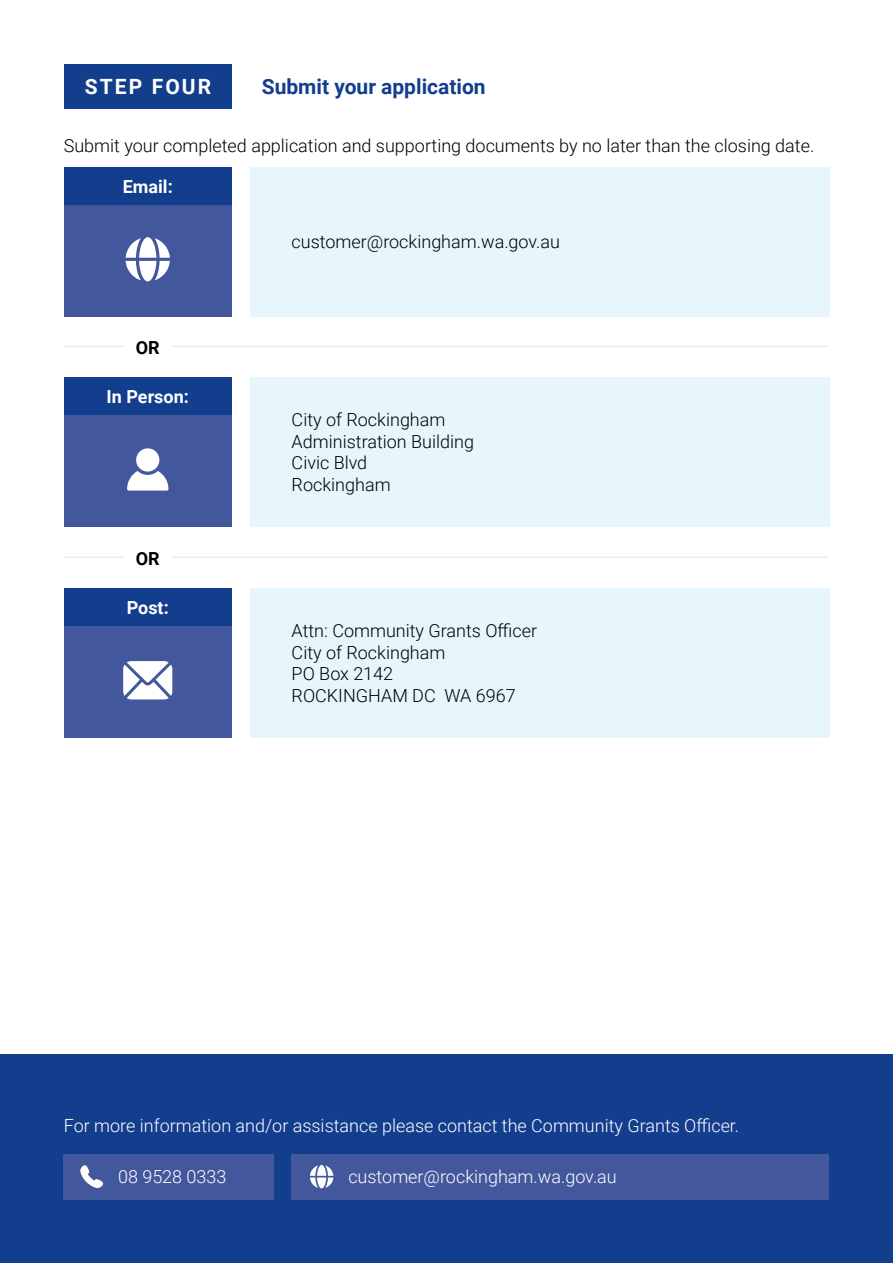
<style>
.page{position:relative;width:893px;height:1263px;background:#fff}
.page>*{position:absolute;margin:0;border:0;box-sizing:border-box;transform-origin:0 0}
.t1{font:700 21px "Roboto";color:#133d8d}
.t2{font:700 21px "Roboto";letter-spacing:.1em;color:#fff}
.t3{font:300 18px/21.6px "Roboto";color:#000}
.t4{font:300 18px "Roboto";color:#fff}
.t5{font:700 18px "Roboto";color:#fff}
.t6{font:700 18px "Roboto";color:#000}
</style>
<div class="page">
<div style="left:0;top:1054px;width:893px;height:209px;background:#133d8d"></div>
<div style="left:64px;top:1154px;width:210px;height:45px;background:#43579d"></div>
<div style="left:292px;top:1154px;width:537px;height:45px;background:#43579d"></div>
<div style="left:64px;top:64px;width:168px;height:44px;background:#133d8d"></div>
<div style="left:250px;top:167px;width:579px;height:149px;background:#e7f6fd"></div>
<div style="left:250px;top:377px;width:579px;height:149px;background:#e7f6fd"></div>
<div style="left:250px;top:588px;width:579px;height:149px;background:#e7f6fd"></div>
<div style="left:64px;top:167px;width:168px;height:38px;background:#133d8d"></div>
<div style="left:64px;top:377px;width:168px;height:38px;background:#133d8d"></div>
<div style="left:64px;top:588px;width:168px;height:38px;background:#133d8d"></div>
<div style="left:64px;top:626px;width:168px;height:111px;background:#43579d"></div>
<div style="left:64px;top:415px;width:168px;height:111px;background:#43579d"></div>
<div style="left:64px;top:205px;width:168px;height:111px;background:#43579d"></div>
<svg style="left:123px;top:661px;width:49px;height:38px;background:#d9ddeb"></svg>
<svg style="left:127px;top:471px;width:41px;height:20px"></svg>
<div style="left:136px;top:448px;width:23px;height:24px;background:#fff;border-radius:50%"></div>
<svg style="left:126px;top:237px;width:44px;height:44px"></svg>
<svg style="left:80px;top:1165px;width:23px;height:23px"></svg>
<svg style="left:310px;top:1165px;width:23px;height:23px"></svg>
<hr style="left:64px;top:346px;width:765px;height:1px;background:#ebebec">
<hr style="left:64px;top:556px;width:765px;height:2px;background:#ebebec">
<div style="left:126px;top:541px;width:45px;height:33px;background:#fff"></div>
<div style="left:126px;top:330px;width:45px;height:33px;background:#fff"></div>
<p class="t2" style="left:85px;top:72px;width:128px">STEP FOUR</p>
<p class="t1" style="left:262px;top:72px;width:225px">Submit your application</p>
<p class="t3" style="left:64px;top:134px;width:752px">Submit your completed application and supporting documents by no later than the closing date.</p>
<p class="t5" style="left:123px;top:174px;width:51px">Email:</p>
<p class="t6" style="left:136px;top:335px;width:25px">OR</p>
<p class="t5" style="left:107px;top:384px;width:84px">In Person:</p>
<p class="t6" style="left:136px;top:546px;width:25px">OR</p>
<p class="t5" style="left:127px;top:595px;width:44px">Post:</p>
<p class="t3" style="left:292px;top:231px;width:270px">customer@rockingham.wa.gov.au</p>
<p class="t3" style="left:292px;top:408px;width:184px">City of Rockingham<br>Administration Building<br>Civic Blvd<br>Rockingham</p>
<p class="t3" style="left:292px;top:619px;width:247px">Attn: Community Grants Officer<br>City of Rockingham<br>PO Box 2142<br>ROCKINGHAM DC WA 6967</p>
<p class="t4" style="left:64px;top:1112px;width:677px">For more information and/or assistance please contact the Community Grants Officer.</p>
<p class="t4" style="left:118px;top:1164px;width:110px">08 9528 0333</p>
<p class="t4" style="left:348px;top:1164px;width:270px">customer@rockingham.wa.gov.au</p>
</div>
